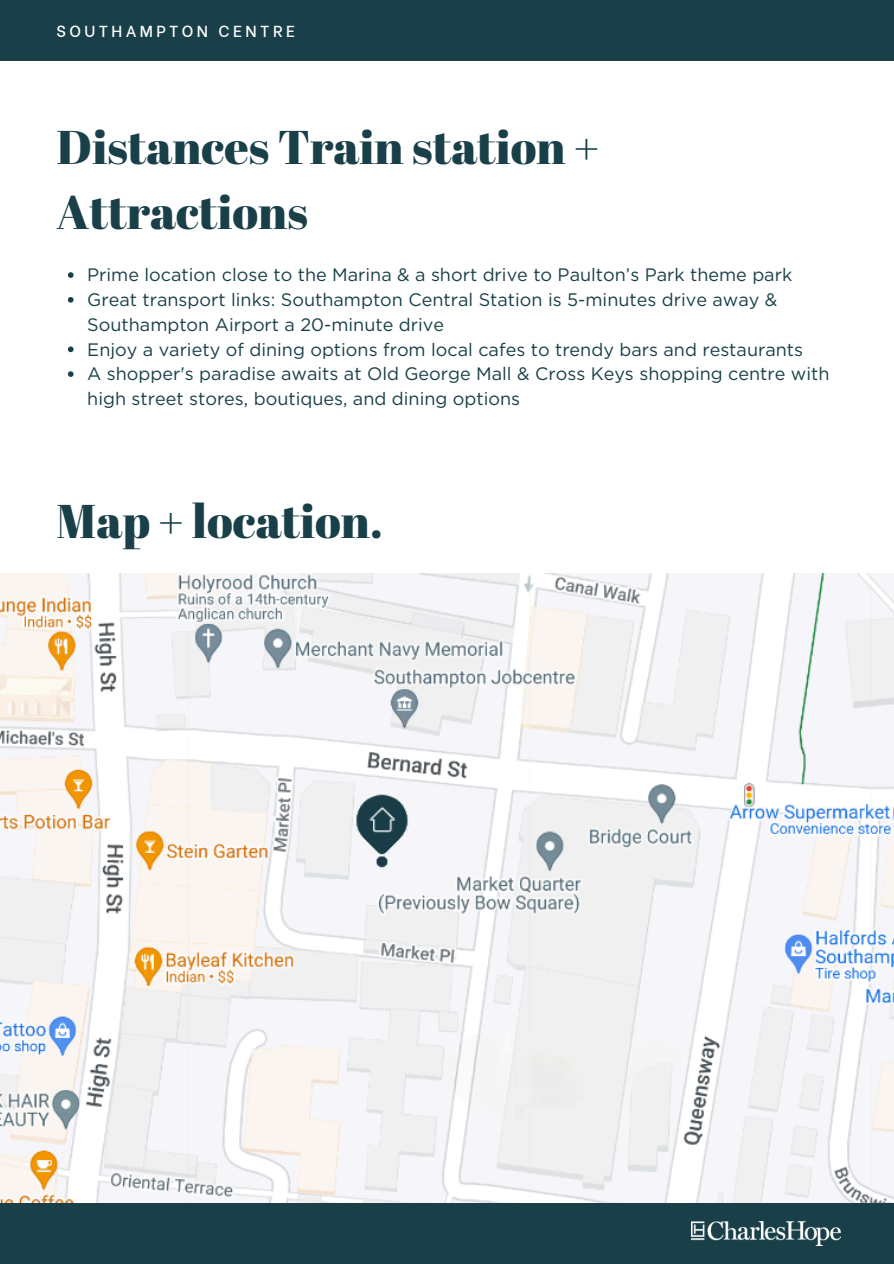
<style>
.page{position:relative;width:894px;height:1264px;background:#fff}
.page>*{position:absolute;margin:0;border:0;box-sizing:border-box;transform-origin:0 0}
.t1{font:47.25px/65.2px "Abril Fatface";color:#194049}
.t2{font:18px/24.8px "Gotham";color:#194049}
.t3{font:500 15.9px "Be Vietnam";letter-spacing:.21em;color:#fff}
</style>
<div class="page">
<img style="left:0;top:574px;width:893px;height:628px">
<div style="left:0;top:1203px;width:893px;height:60px;background:#194049"></div>
<div style="left:0;top:0;width:893px;height:60px;background:#194049"></div>
<img style="left:691px;top:1221px;width:148px;height:24px">
<svg style="left:68px;top:272px;width:5px;height:6px"></svg>
<svg style="left:68px;top:297px;width:5px;height:5px"></svg>
<svg style="left:68px;top:346px;width:5px;height:6px"></svg>
<svg style="left:68px;top:371px;width:5px;height:6px"></svg>
<p class="t3" style="left:57px;top:18px;width:240px">SOUTHAMPTON CENTRE</p>
<h1 class="t1" style="left:57px;top:113px;width:544px">Distances Train station +<br>Attractions</h1>
<p class="t2" style="left:87px;top:262px;width:706px">Prime location close to the Marina &amp; a short drive to Paulton’s Park theme park</p>
<p class="t2" style="left:87px;top:287px;width:691px">Great transport links: Southampton Central Station is 5-minutes drive away &amp;<br>Southampton Airport a 20-minute drive</p>
<p class="t2" style="left:87px;top:337px;width:717px">Enjoy a variety of dining options from local cafes to trendy bars and restaurants</p>
<h1 class="t2" style="left:87px;top:361px;width:743px">A shopper's paradise awaits at Old George Mall &amp; Cross Keys shopping centre with high street stores, boutiques, and dining options</h1>
<p class="t1" style="left:57px;top:487px;width:327px">Map + location.</p>
</div>
